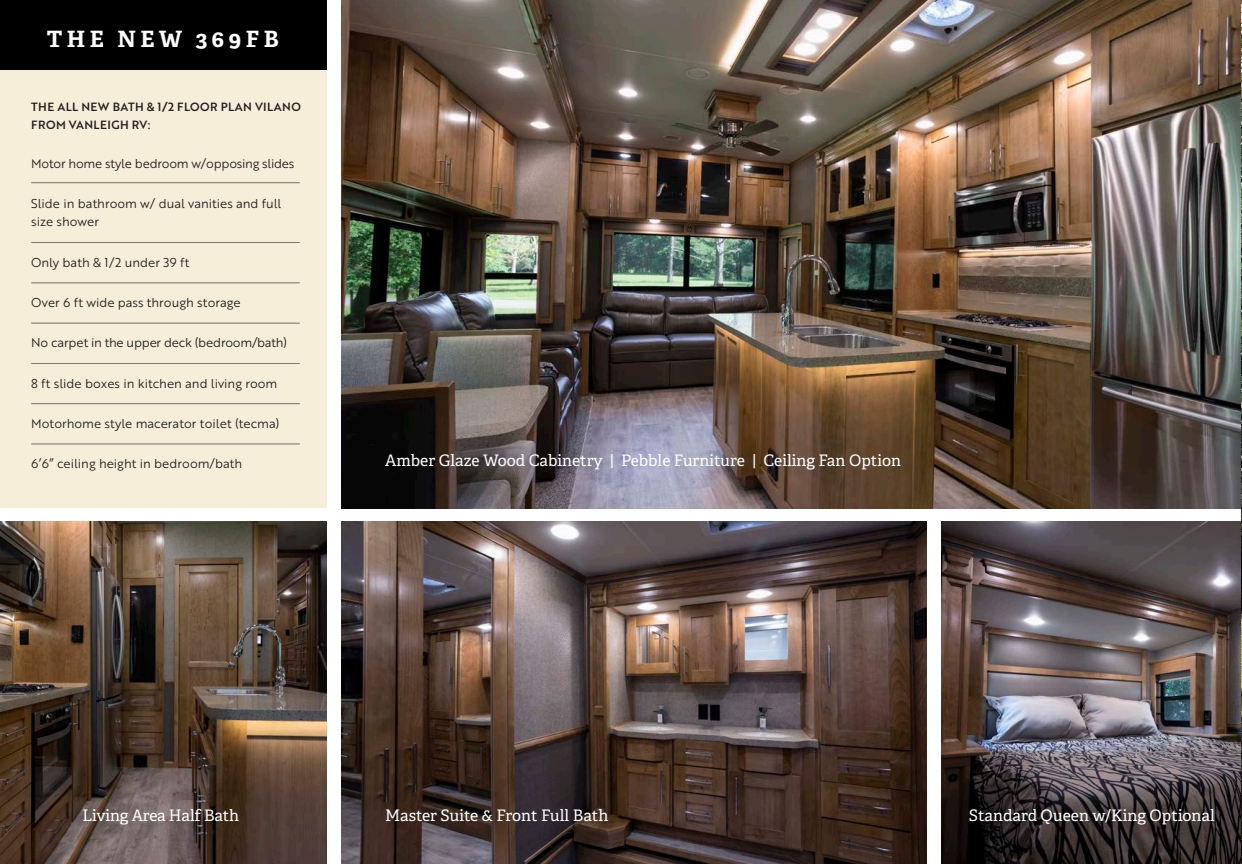
<style>
.page{position:relative;width:1242px;height:864px;background:#fff}
.page>*{position:absolute;margin:0;border:0;box-sizing:border-box;transform-origin:0 0}
.t1{font:700 22.5px "Adelle Basic";letter-spacing:.2em;color:#fff}
.t2{font:15.9px "Adelle Basic";color:#fff}
.t3{font:12.6px/18.1px "Brother 1816 Book";color:#231f20}
.t4{font:12.6px "Brother 1816 Book";letter-spacing:-.02em;color:#231f20}
.t5{font:11.7px/18px "Brother 1816 Medium";letter-spacing:.04em;color:#231f20}
</style>
<div class="page">
<div style="left:0;top:0;width:326px;height:508px;background:#f6eed9"></div>
<img style="left:342px;top:0;width:899px;height:508px">
<img style="left:342px;top:522px;width:584px;height:342px">
<img style="left:942px;top:522px;width:299px;height:342px">
<img style="left:0;top:521px;width:326px;height:343px">
<div style="left:0;top:0;width:326px;height:70px;background:#000"></div>
<hr style="left:31px;top:182px;width:269px;height:1px;background:#76787b">
<hr style="left:31px;top:242px;width:269px;height:1px;background:#76787b">
<hr style="left:31px;top:283px;width:269px;height:1px;background:#76787b">
<hr style="left:31px;top:323px;width:269px;height:1px;background:#76787b">
<hr style="left:31px;top:363px;width:269px;height:1px;background:#76787b">
<hr style="left:31px;top:403px;width:269px;height:1px;background:#76787b">
<hr style="left:31px;top:444px;width:269px;height:1px;background:#76787b">
<img style="left:1241px;top:1px;width:1px;height:862px">
<h1 class="t1" style="left:47px;top:24px;width:234px">THE NEW 369FB</h1>
<p class="t5" style="left:31px;top:97px;width:271px">THE ALL NEW BATH &amp; 1/2 FLOOR PLAN VILANO<br>FROM VANLEIGH RV:</p>
<p class="t4" style="left:31px;top:154px;width:265px">Motor home style bedroom w/opposing slides</p>
<p class="t3" style="left:31px;top:194px;width:252px">Slide in bathroom w/ dual vanities and full size shower</p>
<p class="t3" style="left:31px;top:252px;width:160px">Only bath &amp; 1/2 under 39 ft</p>
<p class="t3" style="left:31px;top:293px;width:211px">Over 6 ft wide pass through storage</p>
<p class="t4" style="left:31px;top:333px;width:257px">No carpet in the upper deck (bedroom/bath)</p>
<p class="t3" style="left:31px;top:373px;width:248px">8 ft slide boxes in kitchen and living room</p>
<p class="t3" style="left:31px;top:414px;width:250px">Motorhome style macerator toilet (tecma)</p>
<p class="t3" style="left:31px;top:454px;width:212px">6’6” ceiling height in bedroom/bath</p>
<p class="t2" style="left:385px;top:451px;width:517px">Amber Glaze Wood Cabinetry | Pebble Furniture | Ceiling Fan Option</p>
<p class="t2" style="left:83px;top:805px;width:158px">Living Area Half Bath</p>
<p class="t2" style="left:385px;top:805px;width:225px">Master Suite &amp; Front Full Bath</p>
<p class="t2" style="left:969px;top:805px;width:247px">Standard Queen w/King Optional</p>
</div>
